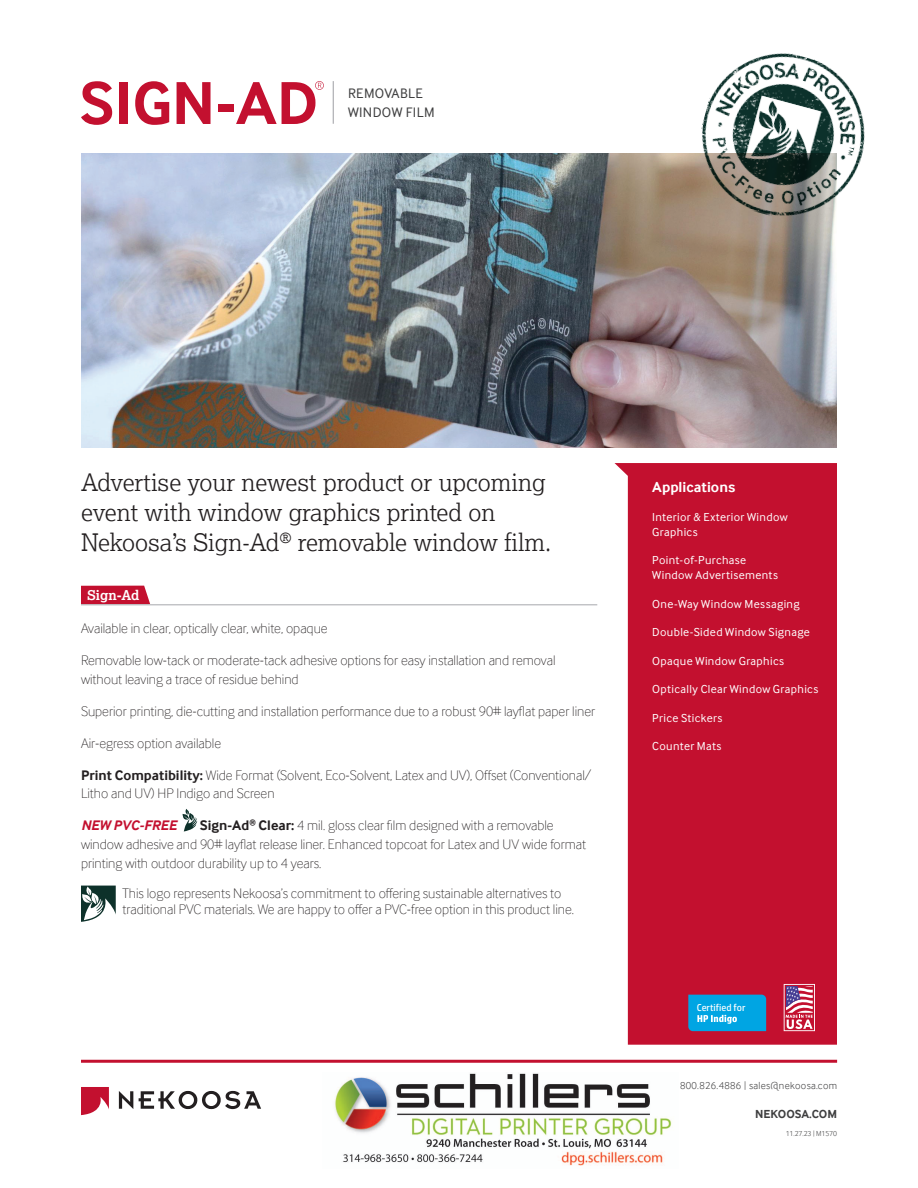
<style>
.page{position:relative;width:918px;height:1188px;background:#fff}
.page>*{position:absolute;margin:0;border:0;box-sizing:border-box;transform-origin:0 0}
.t1{font:300 24px/30px "Lexia";color:#231f20}
.t2{font:700 15px "Inter Face";color:#fff}
.t3{font:100 14.25px/18.8px "Inter Face";color:#231f20}
.t4{font:14.25px/18.8px "Inter Face";letter-spacing:.025em;color:#3e3e3f}
.t5{font:italic 700 14.25px "Inter Face";color:#c3102f}
.t6{font:700 13.5px "Lexia";color:#fff}
.t7{font:12px/15px "Inter Face";letter-spacing:.03em;color:#fff}
.t8{font:700 12px "Inter Face";color:#3e3e3f}
.t9{font:300 10.5px "Inter Face";letter-spacing:.03em;color:#3e3e3f}
.t10{font:9.9px "HP Simplified";color:#fff}
.t11{font:300 7.5px "Inter Face";color:#3e3e3f}
.s1{font-weight:700}
</style>
<div class="page">
<hr style="left:81px;top:1060px;width:756px;height:3px;background:#c3102f">
<svg style="left:119px;top:1091px;width:14px;height:18px"></svg>
<svg style="left:139px;top:1091px;width:122px;height:18px"></svg>
<svg style="left:81px;top:1087px;width:28px;height:28px"></svg>
<svg style="left:81px;top:81px;width:31px;height:44px"></svg>
<div style="left:119px;top:82px;width:9px;height:42px;background:#c3102f"></div>
<svg style="left:135px;top:81px;width:34px;height:44px"></svg>
<svg style="left:177px;top:82px;width:34px;height:42px"></svg>
<div style="left:218px;top:104px;width:16px;height:7px;background:#c3102f"></div>
<svg style="left:236px;top:81px;width:88px;height:43px"></svg>
<div style="left:615px;top:463px;width:222px;height:582px;background:#c3102f"></div>
<img style="left:82px;top:154px;width:755px;height:294px">
<hr style="left:333px;top:81px;width:1px;height:43px;background:#a8a9ad">
<svg style="left:182px;top:809px;width:15px;height:23px"></svg>
<svg style="left:81px;top:586px;width:69px;height:18px"></svg>
<hr style="left:81px;top:604px;width:516px;height:1px;background:#b0b1b5">
<svg style="left:81px;top:886px;width:35px;height:36px"></svg>
<svg style="left:688px;top:995px;width:78px;height:36px;background:#0ea8e3"></svg>
<svg style="left:784px;top:984px;width:31px;height:47px"></svg>
<img style="left:684px;top:53px;width:181px;height:182px">
<img style="left:335px;top:1073px;width:337px;height:93px">
<p class="t4" style="left:348px;top:84px;width:88px">REMOVABLE<br>WINDOW FILM</p>
<h1 class="t1" style="left:81px;top:466px;width:472px">Advertise your newest product or upcoming event with window graphics printed on<br>Nekoosa’s Sign-Ad<sup>®</sup> removable window film.</h1>
<p class="t6" style="left:87px;top:586px;width:54px">Sign-Ad</p>
<p class="t3" style="left:81px;top:619px;width:248px">Available in clear, optically clear, white, opaque</p>
<p class="t3" style="left:81px;top:651px;width:476px">Removable low-tack or moderate-tack adhesive options for easy installation and removal without leaving a trace of residue behind</p>
<p class="t3" style="left:81px;top:702px;width:516px">Superior printing, die-cutting and installation performance due to a robust 90# layflat paper liner</p>
<p class="t3" style="left:81px;top:734px;width:142px">Air-egress option available</p>
<p class="t3" style="left:81px;top:766px;width:512px;line-height:18px"><span class="s1">Print Compatibility:</span> Wide Format (Solvent, Eco-Solvent, Latex and UV), Offset (Conventional/<br>Litho and UV) HP Indigo and Screen</p>
<p class="t5" style="left:81px;top:817px;width:97px">NEW PVC-FREE</p>
<p class="t3" style="left:81px;top:816px;width:507px;text-indent:119px"><span class="s1">Sign-Ad</span><sup>®</sup> <span class="s1">Clear:</span> 4 mil. gloss clear film designed with a removable window adhesive and 90# layflat release liner. Enhanced topcoat for Latex and UV wide format printing with outdoor durability up to 4 years.</p>
<p class="t3" style="left:123px;top:884px;width:453px;line-height:16.5px">This logo represents Nekoosa’s commitment to offering sustainable alternatives to traditional PVC materials. We are happy to offer a PVC-free option in this product line.</p>
<p class="t2" style="left:652px;top:479px;width:85px">Applications</p>
<p class="t7" style="left:652px;top:509px;width:137px">Interior &amp; Exterior Window<br>Graphics</p>
<p class="t7" style="left:652px;top:553px;width:127px">Point-of-Purchase<br>Window Advertisements</p>
<p class="t7" style="left:652px;top:596px;width:149px">One-Way Window Messaging</p>
<p class="t7" style="left:652px;top:625px;width:159px">Double-Sided Window Signage</p>
<p class="t7" style="left:652px;top:653px;width:133px">Opaque Window Graphics</p>
<p class="t7" style="left:652px;top:682px;width:168px">Optically Clear Window Graphics</p>
<p class="t7" style="left:652px;top:710px;width:72px">Price Stickers</p>
<p class="t7" style="left:652px;top:739px;width:71px">Counter Mats</p>
<p class="t10" style="left:697px;top:1002px;width:50px">Certified for</p>
<p class="t9" style="left:680px;top:1080px;width:159px">800.826.4886 | sales@nekoosa.com</p>
<p class="t8" style="left:755px;top:1107px;width:83px">NEKOOSA.COM</p>
<p class="t11" style="left:786px;top:1130px;width:53px">11.27.23 | M1570</p>
</div>
